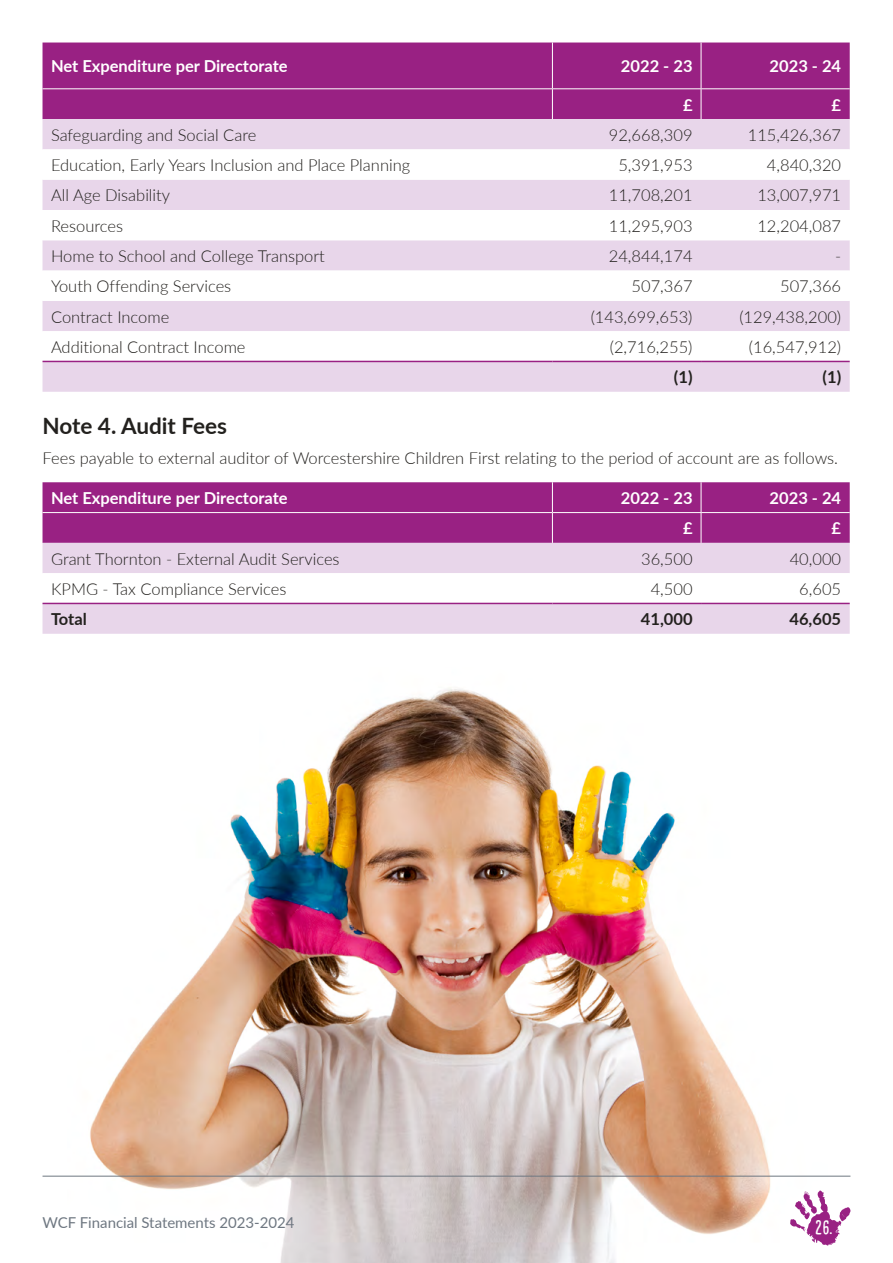
<style>
.page{position:relative;width:893px;height:1263px;background:#fff}
.page>*{position:absolute;margin:0;border:0;box-sizing:border-box;transform-origin:0 0}
.Third_Level_Heading__H3{font:700 22.5px "Lato";color:#23211e}
.t1{font:700 17.7px "Cardenio Modern";color:#fff}
.Paragraph_Text__P{font:300 16.5px "Lato";color:#23211e}
.Paragraph_Text__P-2{font:700 16.5px "Lato";color:#fff}
.Paragraph_Text__P-3{font:700 16.5px "Lato";color:#23211e}
.t2{font:15px "Lato";color:#6e7781}
</style>
<div class="page">
<div style="left:43px;top:43px;width:807px;height:76px;background:#992183"></div>
<div style="left:43px;top:119px;width:807px;height:273px;background:#e8d6ea"></div>
<svg style="left:43px;top:149px;width:807px;height:212px"></svg>
<hr style="left:552px;top:43px;width:1px;height:45px;background:#fff">
<hr style="left:701px;top:43px;width:1px;height:45px;background:#fff">
<hr style="left:43px;top:88px;width:509px;height:1px;background:#fff">
<hr style="left:552px;top:88px;width:149px;height:1px;background:#fff">
<hr style="left:552px;top:89px;width:1px;height:30px;background:#fff">
<hr style="left:701px;top:88px;width:149px;height:1px;background:#fff">
<hr style="left:701px;top:89px;width:1px;height:30px;background:#fff">
<hr style="left:43px;top:361px;width:509px;height:1px;background:#992183">
<hr style="left:552px;top:361px;width:149px;height:1px;background:#992183">
<hr style="left:701px;top:361px;width:149px;height:1px;background:#992183">
<div style="left:43px;top:482px;width:807px;height:61px;background:#992183"></div>
<div style="left:43px;top:543px;width:807px;height:91px;background:#e8d6ea"></div>
<svg style="left:43px;top:573px;width:807px;height:30px"></svg>
<hr style="left:552px;top:482px;width:1px;height:30px;background:#fff">
<hr style="left:701px;top:482px;width:1px;height:30px;background:#fff">
<hr style="left:43px;top:512px;width:509px;height:1px;background:#fff">
<hr style="left:552px;top:512px;width:149px;height:1px;background:#fff">
<hr style="left:552px;top:513px;width:1px;height:30px;background:#fff">
<hr style="left:701px;top:512px;width:149px;height:1px;background:#fff">
<hr style="left:701px;top:513px;width:1px;height:30px;background:#fff">
<hr style="left:43px;top:603px;width:509px;height:1px;background:#992183">
<hr style="left:552px;top:603px;width:149px;height:1px;background:#992183">
<hr style="left:701px;top:603px;width:149px;height:1px;background:#992183">
<img style="left:67px;top:687px;width:760px;height:576px">
<svg style="left:790px;top:1190px;width:61px;height:55px"></svg>
<hr style="left:43px;top:1176px;width:807px;height:1px;background:#6e7781">
<p class="Paragraph_Text__P-2" style="left:51px;top:54px;width:238px">Net Expenditure per Directorate</p>
<p class="Paragraph_Text__P-2" style="left:621px;top:54px;width:73px">2022 - 23</p>
<p class="Paragraph_Text__P-2" style="left:770px;top:54px;width:73px">2023 - 24</p>
<p class="Paragraph_Text__P-2" style="left:683px;top:92px;width:11px">£</p>
<p class="Paragraph_Text__P-2" style="left:832px;top:92px;width:11px">£</p>
<p class="Paragraph_Text__P" style="left:51px;top:123px;width:207px">Safeguarding and Social Care</p>
<p class="Paragraph_Text__P" style="left:609px;top:123px;width:85px">92,668,309</p>
<p class="Paragraph_Text__P" style="left:748px;top:123px;width:95px">115,426,367</p>
<p class="Paragraph_Text__P" style="left:51px;top:154px;width:361px">Education, Early Years Inclusion and Place Planning</p>
<p class="Paragraph_Text__P" style="left:618px;top:154px;width:76px">5,391,953</p>
<p class="Paragraph_Text__P" style="left:767px;top:154px;width:76px">4,840,320</p>
<p class="Paragraph_Text__P" style="left:51px;top:184px;width:121px">All Age Disability</p>
<p class="Paragraph_Text__P" style="left:609px;top:184px;width:85px">11,708,201</p>
<p class="Paragraph_Text__P" style="left:757px;top:184px;width:85px">13,007,971</p>
<p class="Paragraph_Text__P" style="left:51px;top:214px;width:73px">Resources</p>
<p class="Paragraph_Text__P" style="left:609px;top:214px;width:85px">11,295,903</p>
<p class="Paragraph_Text__P" style="left:757px;top:214px;width:85px">12,204,087</p>
<p class="Paragraph_Text__P" style="left:51px;top:245px;width:275px">Home to School and College Transport</p>
<p class="Paragraph_Text__P" style="left:609px;top:245px;width:85px">24,844,174</p>
<p class="Paragraph_Text__P" style="left:835px;top:245px;width:8px">-</p>
<p class="Paragraph_Text__P" style="left:51px;top:275px;width:182px">Youth Offending Services</p>
<p class="Paragraph_Text__P" style="left:631px;top:275px;width:63px">507,367</p>
<p class="Paragraph_Text__P" style="left:780px;top:275px;width:63px">507,366</p>
<p class="Paragraph_Text__P" style="left:51px;top:305px;width:120px">Contract Income</p>
<p class="Paragraph_Text__P" style="left:591px;top:305px;width:103px">(143,699,653)</p>
<p class="Paragraph_Text__P" style="left:739px;top:305px;width:103px">(129,438,200)</p>
<p class="Paragraph_Text__P" style="left:51px;top:336px;width:196px">Additional Contract Income</p>
<p class="Paragraph_Text__P" style="left:610px;top:336px;width:84px">(2,716,255)</p>
<p class="Paragraph_Text__P" style="left:749px;top:336px;width:94px">(16,547,912)</p>
<p class="Paragraph_Text__P-3" style="left:674px;top:365px;width:20px">(1)</p>
<p class="Paragraph_Text__P-3" style="left:823px;top:365px;width:20px">(1)</p>
<h3 class="Third_Level_Heading__H3" style="left:43px;top:409px;width:186px">Note 4. Audit Fees</h3>
<p class="Paragraph_Text__P" style="left:43px;top:446px;width:797px">Fees payable to external auditor of Worcestershire Children First relating to the period of account are as follows.</p>
<p class="Paragraph_Text__P-2" style="left:51px;top:486px;width:238px">Net Expenditure per Directorate</p>
<p class="Paragraph_Text__P-2" style="left:621px;top:486px;width:73px">2022 - 23</p>
<p class="Paragraph_Text__P-2" style="left:770px;top:486px;width:73px">2023 - 24</p>
<p class="Paragraph_Text__P-2" style="left:683px;top:516px;width:11px">£</p>
<p class="Paragraph_Text__P-2" style="left:832px;top:516px;width:11px">£</p>
<p class="Paragraph_Text__P" style="left:51px;top:547px;width:290px">Grant Thornton - External Audit Services</p>
<p class="Paragraph_Text__P" style="left:641px;top:547px;width:53px">36,500</p>
<p class="Paragraph_Text__P" style="left:790px;top:547px;width:53px">40,000</p>
<p class="Paragraph_Text__P" style="left:51px;top:577px;width:237px">KPMG - Tax Compliance Services</p>
<p class="Paragraph_Text__P" style="left:651px;top:577px;width:43px">4,500</p>
<p class="Paragraph_Text__P" style="left:799px;top:577px;width:43px">6,605</p>
<p class="Paragraph_Text__P-3" style="left:51px;top:607px;width:37px">Total</p>
<p class="Paragraph_Text__P-3" style="left:641px;top:607px;width:53px">41,000</p>
<p class="Paragraph_Text__P-3" style="left:789px;top:607px;width:53px">46,605</p>
<p class="t2" style="left:43px;top:1212px;width:254px">WCF Financial Statements 2023-2024</p>
<p class="t1" style="left:815px;top:1215px;width:19px">26.</p>
</div>
